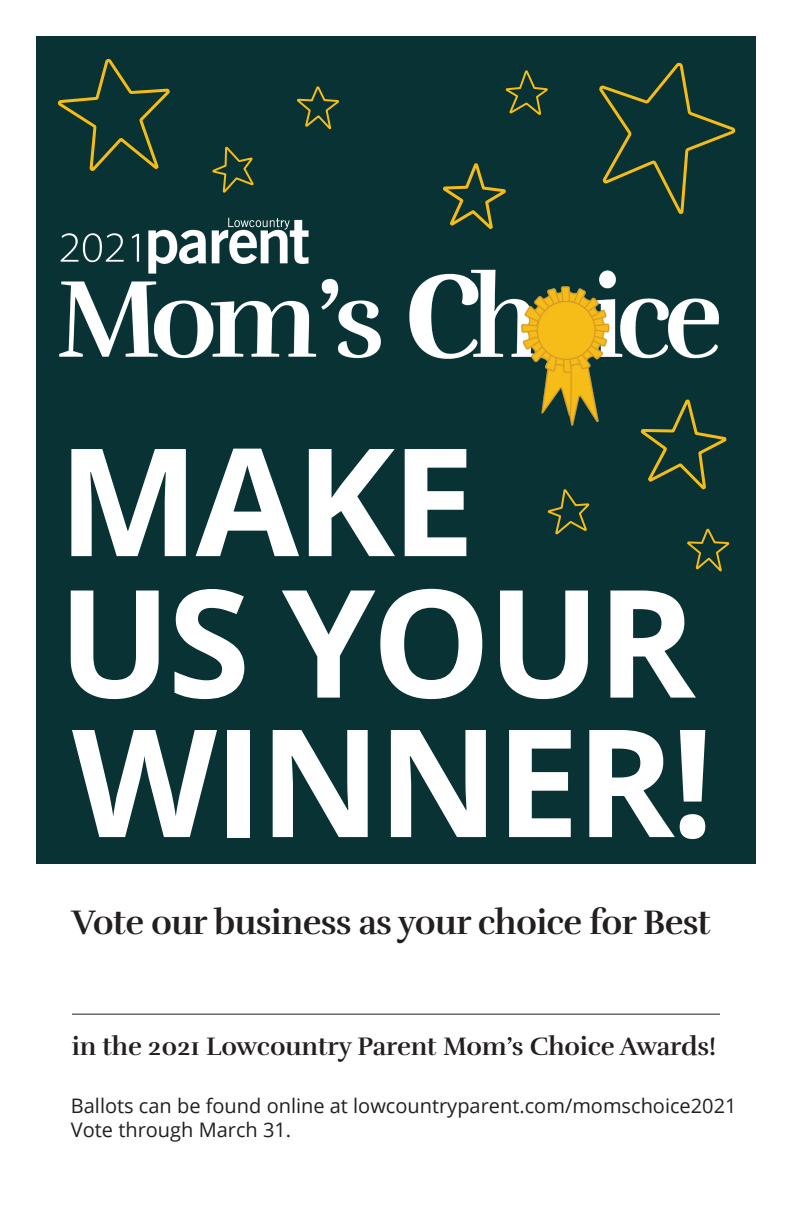
<style>
.page{position:relative;width:792px;height:1224px;background:#fff}
.page>*{position:absolute;margin:0;border:0;box-sizing:border-box;transform-origin:0 0}
.t1{font:700 150px/281px "Open Sans";letter-spacing:-.025em;color:#fff}
.t2{font:700 35px "Rufina";letter-spacing:-.02em;color:#231f20}
.t3{font:700 26px "Rufina";letter-spacing:-.005em;color:#231f20}
.t4{font:20px/24px "Open Sans";color:#231f20}
</style>
<div class="page">
<div style="left:36px;top:36px;width:720px;height:828px;background:#083233"></div>
<hr style="left:72px;top:1014px;width:648px;height:1px;background:#231f20">
<img style="left:59px;top:213px;width:668px;height:228px">
<svg style="left:547px;top:489px;width:43px;height:46px"></svg>
<svg style="left:298px;top:86px;width:41px;height:44px"></svg>
<svg style="left:441px;top:163px;width:65px;height:65px"></svg>
<svg style="left:505px;top:70px;width:43px;height:45px"></svg>
<svg style="left:599px;top:62px;width:137px;height:151px"></svg>
<svg style="left:211px;top:146px;width:44px;height:91px"></svg>
<svg style="left:639px;top:398px;width:87px;height:90px"></svg>
<svg style="left:59px;top:58px;width:111px;height:113px"></svg>
<svg style="left:688px;top:528px;width:41px;height:44px"></svg>
<h1 class="t1" style="left:58px;top:357px;width:658px">MAKE<br>WINNER!</h1>
<h1 class="t1" style="left:58px;top:499px;width:639px">US YOUR</h1>
<h2 class="t2" style="left:72px;top:901px;width:640px">Vote our business as your choice for Best</h2>
<h3 class="t3" style="left:72px;top:1031px;width:646px">in the 2021 Lowcountry Parent Mom’s Choice Awards!</h3>
<p class="t4" style="left:71px;top:1094px;width:667px">Ballots can be found online at lowcountryparent.com/momschoice2021<br>Vote through March 31.</p>
</div>
